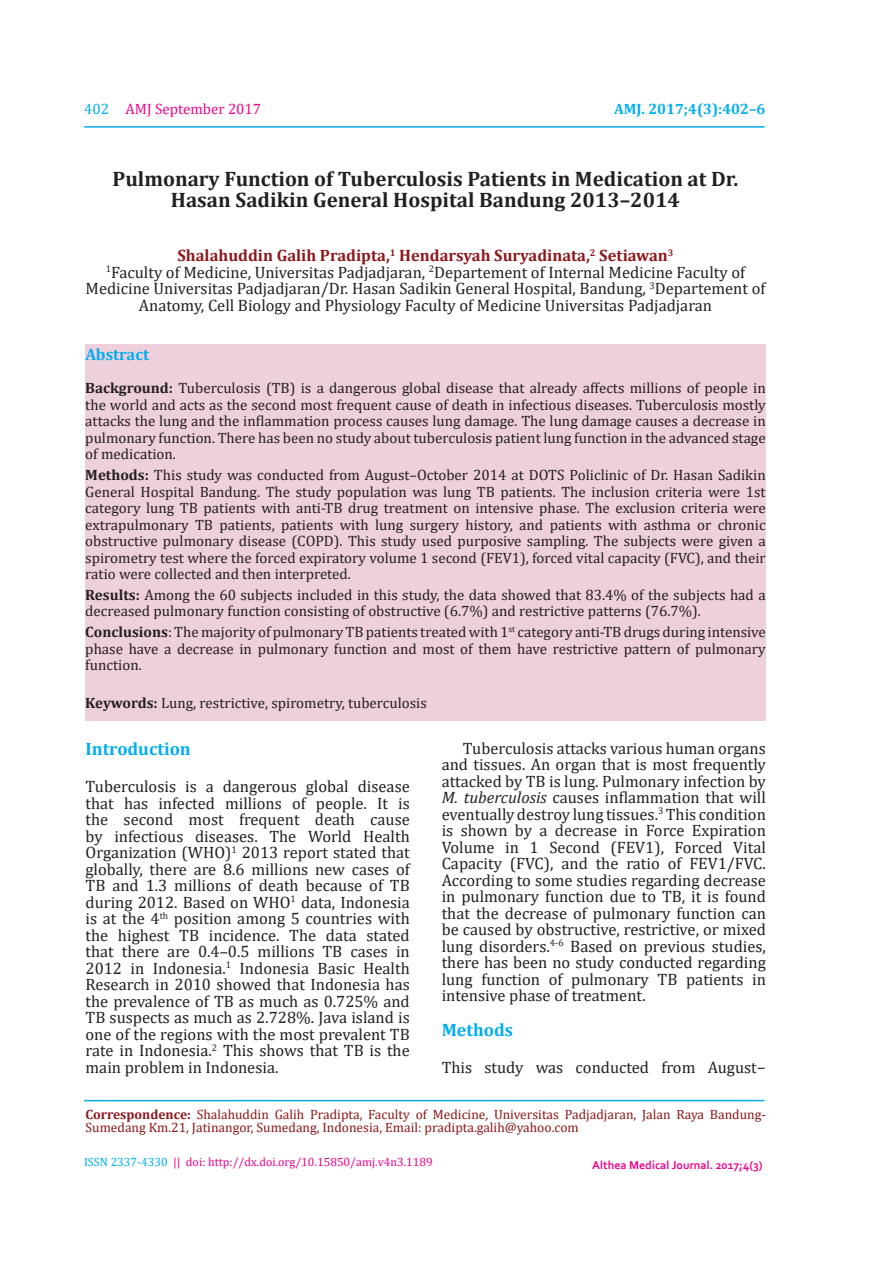
<style>
.page{position:relative;width:893px;height:1263px;background:#fff}
.page>*{position:absolute;margin:0;border:0;box-sizing:border-box;transform-origin:0 0}
.t1{font:700 21px/21px "Cambria";color:#231f20;text-align:center}
.t2{font:700 18px "Cambria";color:#00aeef}
.t3{font:16.5px/16.5px "Cambria";color:#231f20;text-align:justify}
.t4{font:700 16.5px "Cambria";color:#00aeef}
.t5{font:15px/16.5px "Cambria";color:#231f20;text-align:justify}
.t6{font:15px "Cambria";color:#ed028c}
.t7{font:700 15px "Cambria";color:#00aeef}
.t8{font:13.5px/13.5px "Cambria";color:#8c181b}
.t9{font:12px "Cambria";color:#ed028c}
.t10{font:700 12px "Corbel";color:#ed028c}
.s1{color:#00aeef}
.s2{font-weight:700;color:#8c181b}
.s3{font-weight:700}
.s4{font-style:italic}
</style>
<div class="page">
<hr style="left:84px;top:126px;width:681px;height:2px;background:#00aeef">
<div style="left:85px;top:344px;width:681px;height:377px;background:#eecfdc"></div>
<hr style="left:84px;top:1100px;width:680px;height:1px;background:#00aeef">
<p class="t6" style="left:84px;top:100px;width:179px"><span class="s1">402</span> AMJ September 2017</p>
<p class="t7" style="left:614px;top:98px;width:153px">AMJ. 2017;4(3):402–6</p>
<p class="t1" style="left:112px;top:168px;width:627px">Pulmonary Function of Tuberculosis Patients in Medication at Dr.<br>Hasan Sadikin General Hospital Bandung 2013–2014</p>
<p class="t3" style="left:86px;top:247px;width:681px;text-align:center"><span class="s2">Shalahuddin Galih Pradipta,</span><sup>1</sup> <span class="s2">Hendarsyah Suryadinata,</span><sup>2</sup> <span class="s2">Setiawan</span><sup>3<br></sup><sup>1</sup>Faculty of Medicine, Universitas Padjadjaran, <sup>2</sup>Departement of Internal Medicine Faculty of Medicine Universitas Padjadjaran/Dr. Hasan Sadikin General Hospital, Bandung, <sup>3</sup>Departement of Anatomy, Cell Biology and Physiology Faculty of Medicine Universitas Padjadjaran</p>
<p class="t4" style="left:85px;top:343px;width:65px">Abstract</p>
<p class="t5" style="left:85px;top:380px;width:682px"><span class="s3">Background:</span> Tuberculosis (TB) is a dangerous global disease that already affects millions of people in the world and acts as the second most frequent cause of death in infectious diseases. Tuberculosis mostly attacks the lung and the inflammation process causes lung damage. The lung damage causes a decrease in pulmonary function. There has been no study about tuberculosis patient lung function in the advanced stage of medication.</p>
<p class="t5" style="left:85px;top:467px;width:682px"><span class="s3">Methods:</span> This study was conducted from August–October 2014 at DOTS Policlinic of Dr. Hasan Sadikin General Hospital Bandung. The study population was lung TB patients. The inclusion criteria were 1st category lung TB patients with anti-TB drug treatment on intensive phase. The exclusion criteria were extrapulmonary TB patients, patients with lung surgery history, and patients with asthma or chronic obstructive pulmonary disease (COPD). This study used purposive sampling. The subjects were given a spirometry test where the forced expiratory volume 1 second (FEV1), forced vital capacity (FVC), and their ratio were collected and then interpreted.</p>
<p class="t5" style="left:85px;top:586px;width:682px"><span class="s3">Results:</span> Among the 60 subjects included in this study, the data showed that 83.4% of the subjects had a decreased pulmonary function consisting of obstructive (6.7%) and restrictive patterns (76.7%).</p>
<p class="t5" style="left:85px;top:624px;width:682px"><span class="s3">Conclusions</span>: The majority of pulmonary TB patients treated with 1<sup>st</sup> category anti-TB drugs during intensive phase have a decrease in pulmonary function and most of them have restrictive pattern of pulmonary function.</p>
<p class="t5" style="left:85px;top:694px;width:343px"><span class="s3">Keywords:</span> Lung, restrictive, spirometry, tuberculosis</p>
<p class="t2" style="left:86px;top:736px;width:107px">Introduction</p>
<p class="t3" style="left:86px;top:778px;width:326px">Tuberculosis is a dangerous global disease that has infected millions of people. It is the second most frequent death cause by infectious diseases. The World Health Organization (WHO)<sup>1</sup> 2013 report stated that globally, there are 8.6 millions new cases of TB and 1.3 millions of death because of TB during 2012. Based on WHO<sup>1</sup> data, Indonesia is at the 4<sup>th</sup> position among 5 countries with the highest TB incidence. The data stated that there are 0.4–0.5 millions TB cases in 2012 in Indonesia.<sup>1</sup> Indonesia Basic Health Research in 2010 showed that Indonesia has the prevalence of TB as much as 0.725% and TB suspects as much as 2.728%. Java island is one of the regions with the most prevalent TB rate in Indonesia.<sup>2</sup> This shows that TB is the main problem in Indonesia.</p>
<p class="t3" style="left:442px;top:740px;width:326px;text-indent:21px">Tuberculosis attacks various human organs and tissues. An organ that is most frequently attacked by TB is lung. Pulmonary infection by <span class="s4">M. tuberculosis</span> causes inflammation that will eventually destroy lung tissues.<sup>3</sup> This condition is shown by a decrease in Force Expiration Volume in 1 Second (FEV1), Forced Vital Capacity (FVC), and the ratio of FEV1/FVC.<br>According to some studies regarding decrease in pulmonary function due to TB, it is found that the decrease of pulmonary function can be caused by obstructive, restrictive, or mixed lung disorders.<sup>4-6</sup> Based on previous studies, there has been no study conducted regarding lung function of pulmonary TB patients in intensive phase of treatment.</p>
<p class="t2" style="left:442px;top:1017px;width:73px">Methods</p>
<p class="t3" style="left:442px;top:1059px;width:326px">This study was conducted from August−</p>
<p class="t8" style="left:86px;top:1107px;width:682px"><span class="s3">Correspondence:</span> Shalahuddin Galih Pradipta, Faculty of Medicine, Universitas Padjadjaran, Jalan Raya Bandung-<br>Sumedang Km.21, Jatinangor, Sumedang, Indonesia, Email: pradipta.galih@yahoo.com</p>
<p class="t9" style="left:84px;top:1155px;width:350px"><span class="s1">ISSN 2337-4330</span> || doi: http://dx.doi.org/10.15850/amj.v4n3.1189</p>
<p class="t10" style="left:592px;top:1157px;width:172px">Althea Medical Journal. 2017;4(3)</p>
</div>
